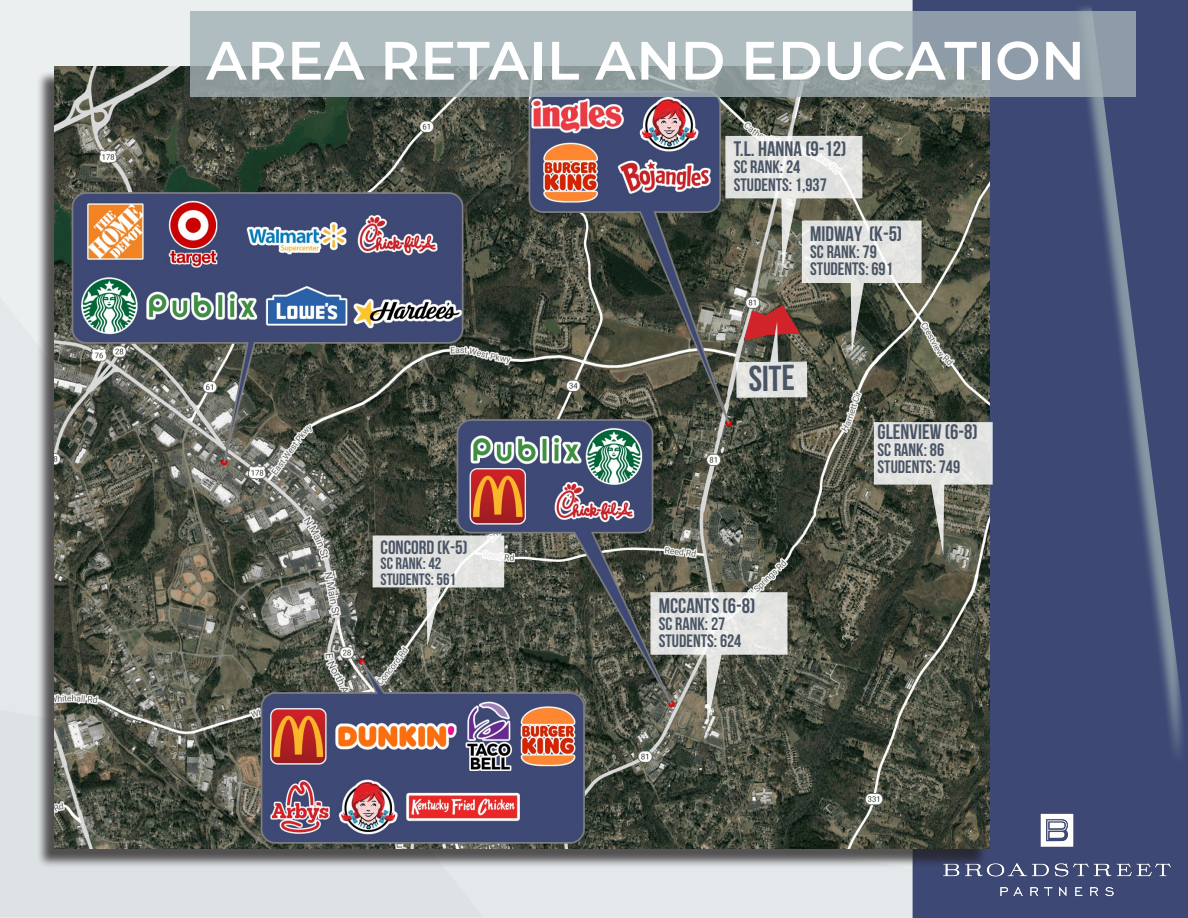
<style>
.page{position:relative;width:1188px;height:918px;background:#e4e8ea}
.page>*{position:absolute;margin:0;border:0;box-sizing:border-box;transform-origin:0 0}
.t1{font:600 54px "Montserrat";letter-spacing:.01em;color:#fff}
.Table_2{font:700 36px "Bebas Neue";color:#495464}
.Table_2-2{font:700 21px "Bebas Neue";color:#495464}
.Table_2-3{font:700 19.2px "Bebas Neue";color:#495464}
.Table_2-4{font:700 18px "Bebas Neue";color:#495464}
.Table_2-5{font:700 16.5px "Bebas Neue";color:#495464}
</style>
<div class="page">
<div style="left:913px;top:0;width:275px;height:918px;background:#3d4974"></div>
<div style="left:1073px;top:3px;width:114px;height:765px;background:#3d4974"></div>
<svg style="left:1091px;top:0;width:97px;height:751px"></svg>
<img style="left:936px;top:810px;width:243px;height:91px">
<div style="left:36px;top:70px;width:952px;height:799px;background:#231f20;opacity:.75"></div>
<img style="left:54px;top:67px;width:935px;height:782px">
<svg style="left:191px;top:11px;width:945px;height:85px;background:#9facb0"></svg>
<svg style="left:373px;top:536px;width:131px;height:111px"></svg>
<svg style="left:650px;top:592px;width:138px;height:134px"></svg>
<svg style="left:874px;top:422px;width:119px;height:134px"></svg>
<svg style="left:725px;top:136px;width:197px;height:262px"></svg>
<p class="t1" style="left:206px;top:22px;width:880px">AREA RETAIL AND EDUCATION</p>
<p class="Table_2-2" style="left:734px;top:138px;width:114px">T.L. HANNA (9-12)</p>
<p class="Table_2-4" style="left:734px;top:157px;width:68px">SC RANK: 24</p>
<p class="Table_2-4" style="left:734px;top:174px;width:95px">STUDENTS: 1,937</p>
<p class="Table_2-3" style="left:381px;top:537px;width:89px">CONCORD (K-5)</p>
<p class="Table_2-5" style="left:381px;top:555px;width:62px">SC RANK: 42</p>
<p class="Table_2-5" style="left:381px;top:570px;width:77px">STUDENTS: 561</p>
<p class="Table_2-2" style="left:810px;top:222px;width:94px">MIDWAY (K-5)</p>
<p class="Table_2-4" style="left:810px;top:242px;width:68px">SC RANK: 79</p>
<p class="Table_2-4" style="left:810px;top:259px;width:84px">STUDENTS: 691</p>
<p class="Table_2" style="left:749px;top:358px;width:48px">site</p>
<p class="Table_2-2" style="left:878px;top:420px;width:102px">GLENVIEW (6-8)</p>
<p class="Table_2-4" style="left:878px;top:440px;width:68px">SC RANK: 86</p>
<p class="Table_2-4" style="left:878px;top:457px;width:84px">STUDENTS: 749</p>
<p class="Table_2-2" style="left:659px;top:594px;width:98px">MCCANTS (6-8)</p>
<p class="Table_2-4" style="left:659px;top:614px;width:68px">SC RANK: 27</p>
<p class="Table_2-4" style="left:659px;top:631px;width:84px">STUDENTS: 624</p>
</div>
